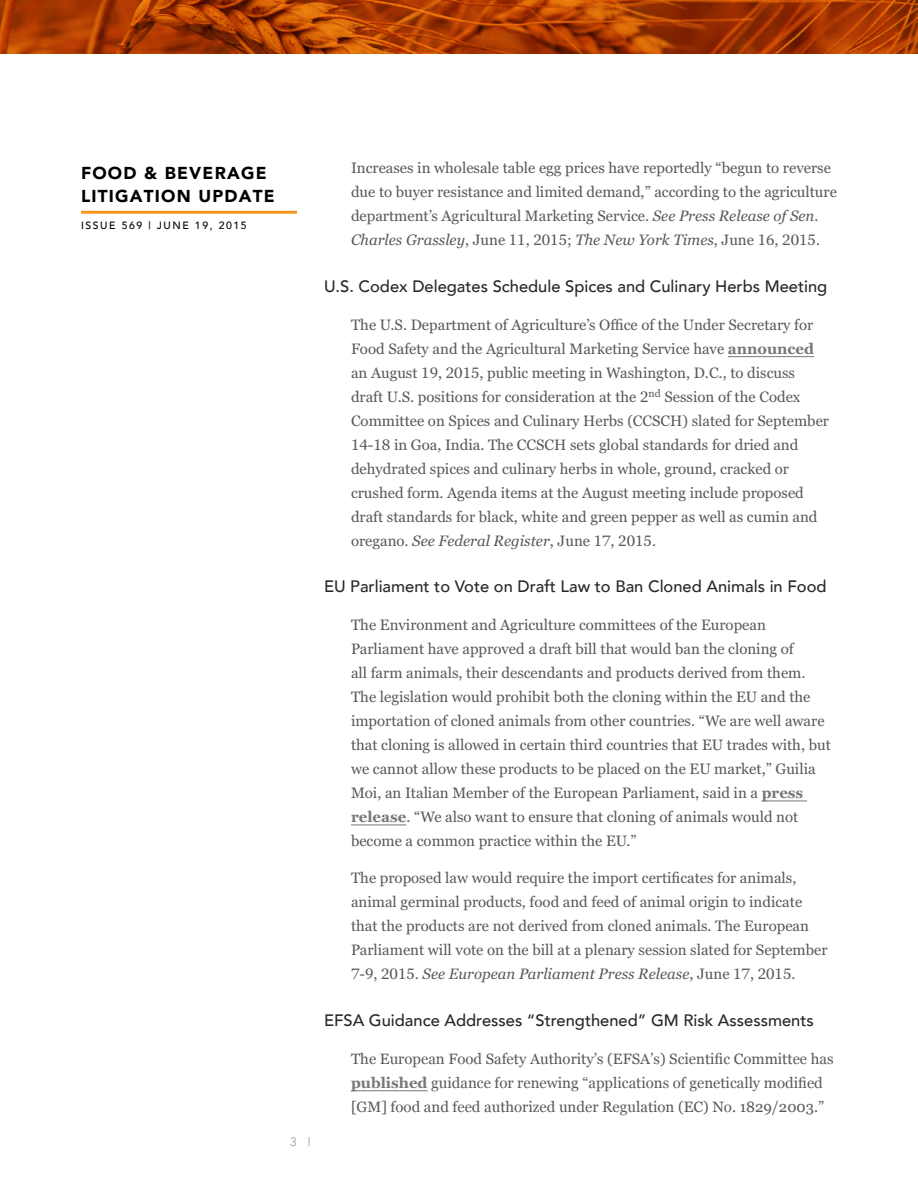
<style>
.page{position:relative;width:918px;height:1188px;background:#fff}
.page>*{position:absolute;margin:0;border:0;box-sizing:border-box;transform-origin:0 0}
.t1{font:900 17.25px/22.5px "Avenir";letter-spacing:.07em;color:#000}
.t2{font:500 16.5px "Avenir";color:#292829}
.t3{font:15px/24px "Georgia Pro";color:#58595b}
.t4{font:15px/24px "Georgia";color:#58595b}
.t5{font:12px "Avenir";color:#939598}
.t6{font:500 10.5px "Avenir";letter-spacing:.15em;color:#000}
.s1{font-style:italic}
.s2{font-weight:700;color:#77787b}
.s3{font-family:"Georgia Pro";font-weight:700;color:#77787b}
</style>
<div class="page">
<hr style="left:81px;top:211px;width:216px;height:3px;background:#f8971d">
<svg style="left:0;top:0;width:918px;height:54px"></svg>
<hr style="left:728px;top:356px;width:86px;height:1px;background:#77787b">
<hr style="left:762px;top:801px;width:45px;height:1px;background:#77787b">
<hr style="left:351px;top:825px;width:55px;height:1px;background:#77787b">
<hr style="left:351px;top:1090px;width:77px;height:1px;background:#77787b">
<p class="t1" style="left:81px;top:162px;width:195px">FOOD &amp; BEVERAGE<br>LITIGATION UPDATE</p>
<p class="t6" style="left:81px;top:216px;width:167px">ISSUE 569 | JUNE 19, 2015</p>
<p class="t5" style="left:290px;top:1135px;width:22px">3 |</p>
<p class="t3" style="left:351px;top:157px;width:487px">Increases in wholesale table egg prices have reportedly “begun to reverse due to buyer resistance and limited demand,” according to the agriculture department’s Agricultural Marketing Service. <span class="s1">See Press Release of Sen.<br>Charles Grassley</span>, June 11, 2015; <span class="s1">The New York Times</span>, June 16, 2015.</p>
<p class="t2" style="left:324px;top:272px;width:505px">U.S. Codex Delegates Schedule Spices and Culinary Herbs Meeting</p>
<p class="t3" style="left:351px;top:313px;width:480px">The U.S. Department of Agriculture’s Office of the Under Secretary for Food Safety and the Agricultural Marketing Service have <span class="s2">announced </span>an August 19, 2015, public meeting in Washington, D.C., to discuss draft U.S. positions for consideration at the 2<sup>nd</sup> Session of the Codex Committee on Spices and Culinary Herbs (CCSCH) slated for September 14-18 in Goa, India. The CCSCH sets global standards for dried and dehydrated spices and culinary herbs in whole, ground, cracked or crushed form. Agenda items at the August meeting include proposed draft standards for black, white and green pepper as well as cumin and oregano. <span class="s1">See Federal Register</span>, June 17, 2015.</p>
<p class="t2" style="left:324px;top:572px;width:504px">EU Parliament to Vote on Draft Law to Ban Cloned Animals in Food</p>
<p class="t3" style="left:351px;top:613px;width:481px">The Environment and Agriculture committees of the European Parliament have approved a draft bill that would ban the cloning of<br>all farm animals, their descendants and products derived from them.<br>The legislation would prohibit both the cloning within the EU and the importation of cloned animals from other countries. “We are well aware that cloning is allowed in certain third countries that EU trades with, but we cannot allow these products to be placed on the EU market,” Guilia Moi, an Italian Member of the European Parliament, said in a <span class="s2">press release</span>. “We also want to ensure that cloning of animals would not become a common practice within the EU.”</p>
<p class="t3" style="left:351px;top:867px;width:478px">The proposed law would require the import certificates for animals, animal germinal products, food and feed of animal origin to indicate that the products are not derived from cloned animals. The European Parliament will vote on the bill at a plenary session slated for September 7-9, 2015. <span class="s1">See European Parliament Press Release</span>, June 17, 2015.</p>
<p class="t2" style="left:324px;top:1006px;width:491px">EFSA Guidance Addresses “Strengthened” GM Risk Assessments</p>
<p class="t4" style="left:351px;top:1047px;width:484px">The European Food Safety Authority’s (EFSA’s) Scientific Committee has <span class="s3">published</span> guidance for renewing “applications of genetically modified [GM] food and feed authorized under Regulation (EC) No. 1829/2003.”</p>
</div>
